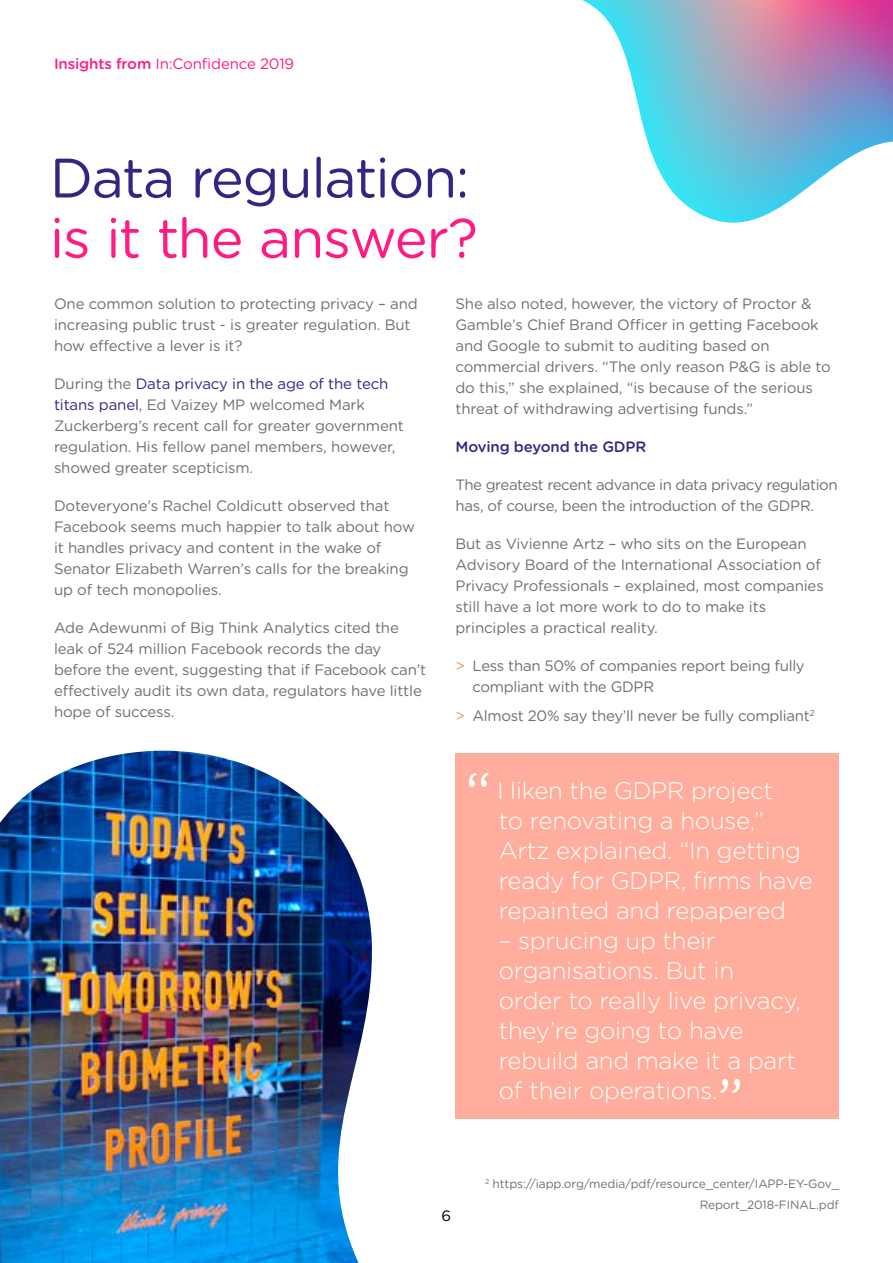
<style>
.page{position:relative;width:893px;height:1263px;background:#fff}
.page>*{position:absolute;margin:0;border:0;box-sizing:border-box;transform-origin:0 0}
.t1{font:60px "Gotham Rounded";color:#fff}
.t2{font:55.5px "Gotham Rounded";letter-spacing:-.025em;color:#312783}
.t3{font:55.5px "Gotham Rounded";letter-spacing:-.025em;color:#ff1b82}
.t4{font:300 24px/30px "Gotham Rounded";letter-spacing:-.01em;color:#fff}
.t5{font:15px/21px "Gotham Rounded";letter-spacing:-.01em;color:#706f6f}
.t6{font:15px/21px "Gotham Rounded";letter-spacing:-.03em;color:#706f6f}
.t7{font:15px "Gotham Rounded";letter-spacing:-.01em;color:#ff1b82}
.t8{font:500 15px "Gotham Rounded";letter-spacing:-.01em;color:#312783}
.t9{font:15px "Gotham Rounded";color:#000}
.t10{font:12px/21px "Gotham Rounded";letter-spacing:-.01em;color:#706f6f;text-align:right}
.s1{font-weight:500}
.s2{color:#312783}
.s3{color:#f39457}
</style>
<div class="page">
<svg style="left:618px;top:0;width:7px;height:55px"></svg>
<svg style="left:625px;top:0;width:6px;height:75px"></svg>
<svg style="left:631px;top:0;width:7px;height:104px"></svg>
<svg style="left:638px;top:0;width:255px;height:223px"></svg>
<div style="left:455px;top:753px;width:384px;height:365px;background:#ffad9d"></div>
<img style="left:0;top:751px;width:372px;height:512px">
<p class="t7" style="left:54px;top:54px;width:242px"><span class="s1">Insights from</span> In:Confidence 2019</p>
<h2 class="t2" style="left:50px;top:140px;width:421px">Data regulation:</h2>
<h2 class="t3" style="left:50px;top:200px;width:430px">is it the answer?</h2>
<p class="t5" style="left:54px;top:292px;width:365px">One common solution to protecting privacy – and increasing public trust - is greater regulation. But how effective a lever is it?</p>
<p class="t5" style="left:54px;top:372px;width:351px">During the <span class="s2">Data privacy in the age of the tech titans panel</span>, Ed Vaizey MP welcomed Mark Zuckerberg’s recent call for greater government regulation. His fellow panel members, however, showed greater scepticism.</p>
<p class="t5" style="left:54px;top:494px;width:362px">Doteveryone’s Rachel Coldicutt observed that Facebook seems much happier to talk about how it handles privacy and content in the wake of Senator Elizabeth Warren’s calls for the breaking up of tech monopolies.</p>
<p class="t5" style="left:54px;top:616px;width:374px">Ade Adewunmi of Big Think Analytics cited the leak of 524 million Facebook records the day before the event, suggesting that if Facebook can’t effectively audit its own data, regulators have little hope of success.</p>
<p class="t5" style="left:455px;top:292px;width:377px">She also noted, however, the victory of Proctor &amp; Gamble’s Chief Brand Officer in getting Facebook and Google to submit to auditing based on commercial drivers. “The only reason P&amp;G is able to do this,” she explained, “is because of the serious threat of withdrawing advertising funds.”</p>
<p class="t8" style="left:455px;top:436px;width:192px">Moving beyond the GDPR</p>
<p class="t6" style="left:455px;top:473px;width:384px">The greatest recent advance in data privacy regulation has, of course, been the introduction of the GDPR.</p>
<p class="t5" style="left:455px;top:532px;width:370px">But as Vivienne Artz – who sits on the European Advisory Board of the International Association of Privacy Professionals – explained, most companies still have a lot more work to do to make its principles a practical reality.</p>
<p class="t5" style="left:472px;top:654px;width:334px;text-indent:-17px"><span class="s3">&gt;</span> Less than 50% of companies report being fully compliant with the GDPR</p>
<p class="t5" style="left:455px;top:705px;width:361px"><span class="s3">&gt;</span> Almost 20% say they’ll never be fully compliant<sup>2</sup></p>
<h1 class="t1" style="left:465px;top:753px;width:28px">“</h1>
<h3 class="t4" style="left:497px;top:774px;width:317px">I liken the GDPR project<br>to renovating a house,”<br>Artz explained. “In getting ready for GDPR, firms have repainted and repapered</h3>
<h3 class="t4" style="left:499px;top:924px;width:304px">– sprucing up their organisations. But in order to really live privacy, they’re going to have rebuild and make it a part of their operations.</h3>
<h1 class="t1" style="left:717px;top:1059px;width:28px">”</h1>
<p class="t9" style="left:442px;top:1205px;width:11px">6</p>
<p class="t10" style="left:485px;top:1172px;width:355px"><sup>2</sup> https://iapp.org/media/pdf/resource_center/IAPP-EY-Gov_<br>Report_2018-FINAL.pdf</p>
</div>
